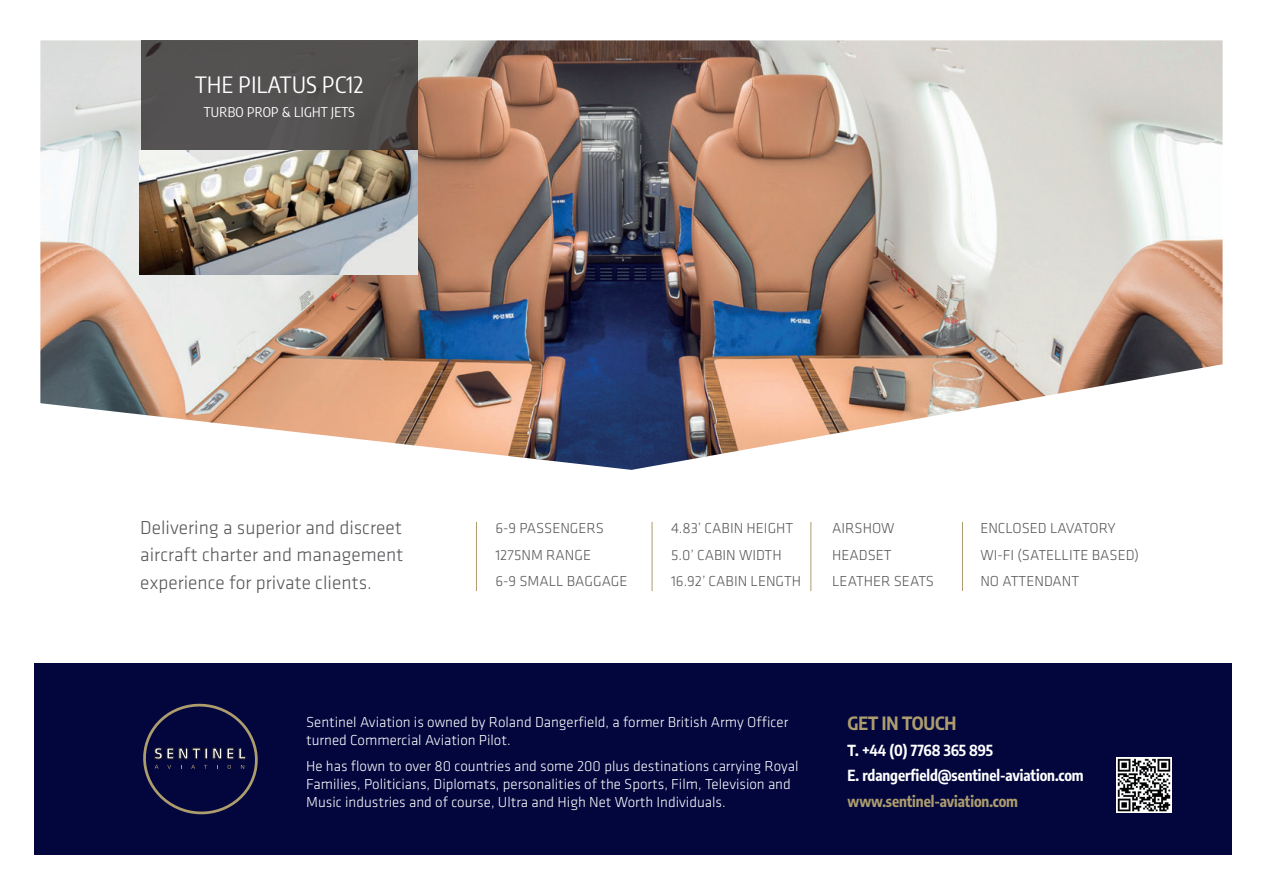
<style>
.page{position:relative;width:1263px;height:893px;background:#fff}
.page>*{position:absolute;margin:0;border:0;box-sizing:border-box;transform-origin:0 0}
.t1{font:22.5px "Encode Sans Condensed";letter-spacing:.02em;color:#fff}
.t2{font:300 19.5px/27px "Klavika";color:#57585a;text-align:justify}
.t3{font:700 18px "Encode Sans Condensed";letter-spacing:-.005em;color:#ad9d6e}
.t4{font:300 15px/18px "Klavika";color:#fff}
.t5{font:300 15px/26.5px "Klavika";color:#57585a}
.t6{font:700 15px/25.5px "Encode Sans Condensed";letter-spacing:-.005em;color:#fff}
.t7{font:700 15px "Encode Sans Condensed";letter-spacing:-.005em;color:#ad9d6e}
.t8{font:13.5px "Encode Sans Condensed";letter-spacing:.02em;color:#fff}
</style>
<div class="page">
<img style="left:40px;top:40px;width:1182px;height:430px">
<div style="left:34px;top:663px;width:1197px;height:192px;background:#02063d"></div>
<div style="left:141px;top:40px;width:276px;height:235px;background:#545151"></div>
<img style="left:140px;top:151px;width:277px;height:124px">
<svg style="left:143px;top:704px;width:115px;height:110px"></svg>
<hr style="left:652px;top:522px;width:1px;height:69px;background:#ad9d6e">
<hr style="left:811px;top:522px;width:1px;height:69px;background:#ad9d6e">
<hr style="left:962px;top:522px;width:1px;height:69px;background:#ad9d6e">
<hr style="left:476px;top:522px;width:1px;height:69px;background:#ad9d6e">
<img style="left:1116px;top:758px;width:55px;height:55px">
<h1 class="t1" style="left:195px;top:69px;width:170px">THE PILATUS PC12</h1>
<p class="t8" style="left:204px;top:103px;width:152px">TURBO PROP &amp; LIGHT JETS</p>
<h2 class="t2" style="left:140px;top:515px;width:265px">Delivering a superior and discreet aircraft charter and management experience for private clients.</h2>
<p class="t5" style="left:671px;top:515px;width:132px">4.83’ CABIN HEIGHT<br>5.0’ CABIN WIDTH<br>16.92’ CABIN LENGTH</p>
<p class="t5" style="left:980px;top:515px;width:160px">ENCLOSED LAVATORY<br>WI-FI (SATELLITE BASED)<br>NO ATTENDANT</p>
<p class="t5" style="left:495px;top:515px;width:134px">6-9 PASSENGERS<br>1275NM RANGE<br>6-9 SMALL BAGGAGE</p>
<p class="t5" style="left:832px;top:515px;width:103px">AIRSHOW<br>HEADSET<br>LEATHER SEATS</p>
<p class="t4" style="left:306px;top:713px;width:484px">Sentinel Aviation is owned by Roland Dangerfield, a former British Army Officer turned Commercial Aviation Pilot.</p>
<p class="t4" style="left:306px;top:757px;width:494px">He has flown to over 80 countries and some 200 plus destinations carrying Royal<br>Families, Politicians, Diplomats, personalities of the Sports, Film, Television and<br>Music industries and of course, Ultra and High Net Worth Individuals.</p>
<p class="t3" style="left:847px;top:710px;width:110px">GET IN TOUCH</p>
<p class="t6" style="left:847px;top:736px;width:238px">T. +44 (0) 7768 365 895<br>E. rdangerfield@sentinel-aviation.com</p>
<p class="t7" style="left:847px;top:790px;width:172px">www.sentinel-aviation.com</p>
</div>
